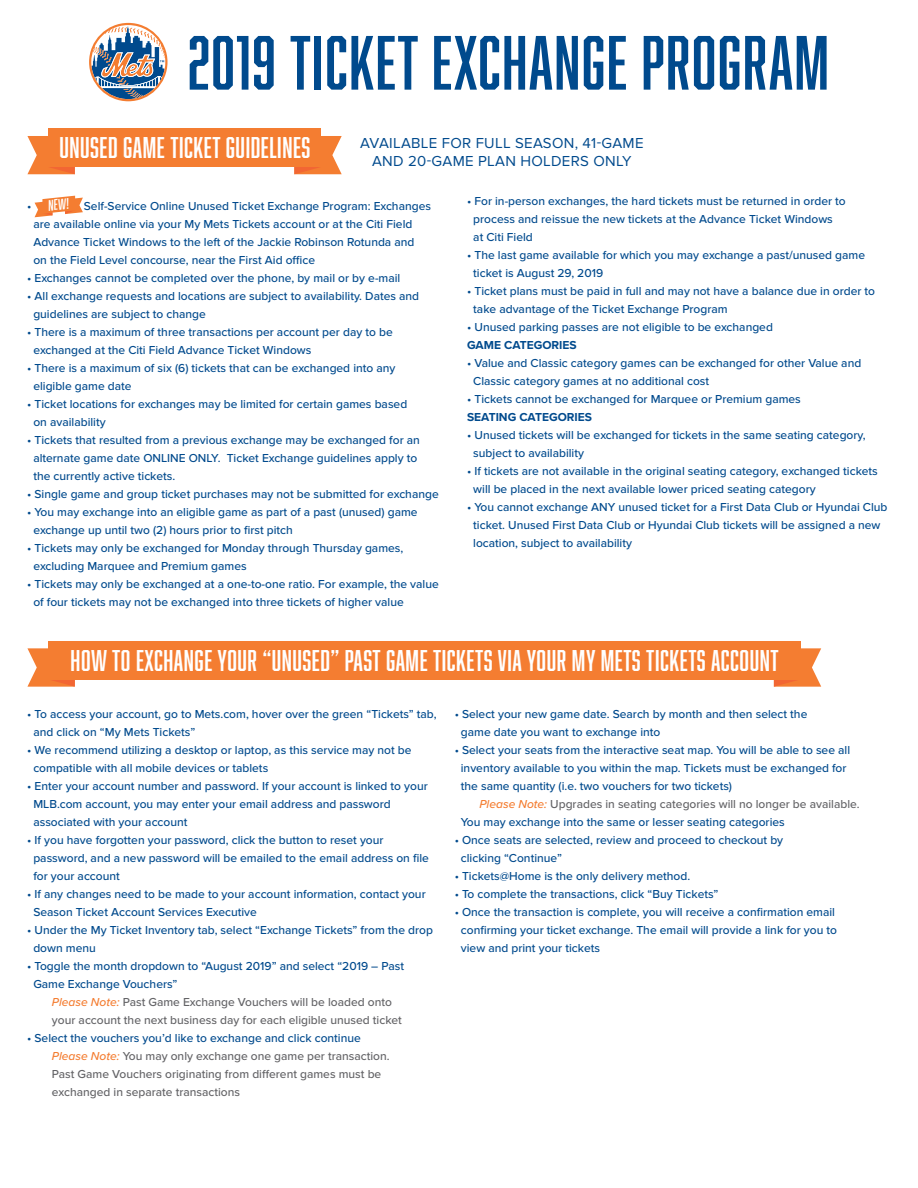
<style>
.page{position:relative;width:918px;height:1188px;background:#fff}
.page>*{position:absolute;margin:0;border:0;box-sizing:border-box;transform-origin:0 0}
.t1{font:70.65px "Abolition";letter-spacing:.02em;color:#004a8d}
.t2{font:27.6px "Abolition";letter-spacing:.02em;color:#fff}
.t3{font:15px "Proxima Nova";letter-spacing:.02em;color:#004a8d}
.t4{font:14.1px "Abolition";color:#fff}
.t5{font:500 12px/18px "Proxima Nova";color:#004a8d}
.t6{font:500 12px/18px "Proxima Nova";color:#636366}
.t7{font:700 12px "Proxima Nova";color:#004a8d}
.s1{font-style:italic;color:#f47d31}
.s2{color:#004a8d}
</style>
<div class="page">
<svg style="left:27px;top:648px;width:48px;height:39px"></svg>
<svg style="left:774px;top:648px;width:47px;height:39px"></svg>
<div style="left:48px;top:641px;width:753px;height:38px;background:#f47d31"></div>
<svg style="left:27px;top:136px;width:48px;height:38px"></svg>
<svg style="left:294px;top:136px;width:48px;height:38px"></svg>
<div style="left:48px;top:129px;width:273px;height:38px;background:#f47d31"></div>
<svg style="left:35px;top:196px;width:48px;height:21px"></svg>
<svg style="left:89px;top:23px;width:79px;height:78px"></svg>
<p class="t1" style="left:188px;top:22px;width:642px">2019 TICKET EXCHANGE PROGRAM</p>
<p class="t2" style="left:59px;top:131px;width:252px">UNUSED GAME TICKET GUIDELINES</p>
<p class="t3" style="left:360px;top:135px;width:285px">AVAILABLE FOR FULL SEASON, 41-GAME</p>
<p class="t3" style="left:372px;top:153px;width:261px">AND 20-GAME PLAN HOLDERS ONLY</p>
<p class="t5" style="left:27px;top:197px;width:6px">•</p>
<p class="t4" style="left:47px;top:198px;width:22px;rotate:-6deg">NEW!</p>
<p class="t5" style="left:33px;top:197px;width:399px;text-indent:51px">Self-Service Online Unused Ticket Exchange Program: Exchanges are available online via your My Mets Tickets account or at the Citi Field<br>Advance Ticket Windows to the left of the Jackie Robinson Rotunda and</p>
<p class="t5" style="left:33px;top:251px;width:283px">on the Field Level concourse, near the First Aid office</p>
<p class="t5" style="left:27px;top:269px;width:375px">• Exchanges cannot be completed over the phone, by mail or by e-mail</p>
<p class="t5" style="left:33px;top:287px;width:387px;text-indent:-6px">• All exchange requests and locations are subject to availability. Dates and guidelines are subject to change</p>
<p class="t5" style="left:27px;top:323px;width:367px">• There is a maximum of three transactions per account per day to be</p>
<p class="t5" style="left:33px;top:341px;width:280px">exchanged at the Citi Field Advance Ticket Windows</p>
<p class="t5" style="left:27px;top:359px;width:370px">• There is a maximum of six (6) tickets that can be exchanged into any</p>
<p class="t5" style="left:33px;top:377px;width:100px">eligible game date</p>
<p class="t5" style="left:27px;top:395px;width:382px">• Ticket locations for exchanges may be limited for certain games based</p>
<p class="t5" style="left:33px;top:413px;width:74px">on availability</p>
<p class="t5" style="left:33px;top:431px;width:388px;text-indent:-6px">• Tickets that resulted from a previous exchange may be exchanged for an alternate game date ONLINE ONLY. Ticket Exchange guidelines apply to the currently active tickets.</p>
<p class="t5" style="left:27px;top:485px;width:413px">• Single game and group ticket purchases may not be submitted for exchange</p>
<p class="t5" style="left:33px;top:503px;width:386px;text-indent:-6px">• You may exchange into an eligible game as part of a past (unused) game exchange up until two (2) hours prior to first pitch</p>
<p class="t5" style="left:27px;top:539px;width:378px">• Tickets may only be exchanged for Monday through Thursday games,</p>
<p class="t5" style="left:33px;top:557px;width:215px">excluding Marquee and Premium games</p>
<p class="t5" style="left:33px;top:575px;width:407px;text-indent:-6px">• Tickets may only be exchanged at a one-to-one ratio. For example, the value of four tickets may not be exchanged into three tickets of higher value</p>
<p class="t5" style="left:467px;top:193px;width:380px">• For in-person exchanges, the hard tickets must be returned in order to</p>
<p class="t5" style="left:473px;top:211px;width:361px">process and reissue the new tickets at the Advance Ticket Windows</p>
<p class="t5" style="left:473px;top:229px;width:61px">at Citi Field</p>
<p class="t5" style="left:473px;top:247px;width:393px;text-indent:-6px">• The last game available for which you may exchange a past/unused game ticket is August 29, 2019</p>
<p class="t5" style="left:473px;top:283px;width:403px;text-indent:-6px">• Ticket plans must be paid in full and may not have a balance due in order to take advantage of the Ticket Exchange Program</p>
<p class="t5" style="left:467px;top:319px;width:307px">• Unused parking passes are not eligible to be exchanged</p>
<p class="t7" style="left:467px;top:338px;width:111px">GAME CATEGORIES</p>
<p class="t5" style="left:473px;top:355px;width:390px;text-indent:-6px">• Value and Classic category games can be exchanged for other Value and<br>Classic category games at no additional cost</p>
<p class="t5" style="left:467px;top:391px;width:335px">• Tickets cannot be exchanged for Marquee or Premium games</p>
<p class="t7" style="left:467px;top:410px;width:126px">SEATING CATEGORIES</p>
<p class="t5" style="left:473px;top:427px;width:394px;text-indent:-6px">• Unused tickets will be exchanged for tickets in the same seating category, subject to availability</p>
<p class="t5" style="left:473px;top:463px;width:406px;text-indent:-6px">• If tickets are not available in the original seating category, exchanged tickets will be placed in the next available lower priced seating category</p>
<p class="t5" style="left:473px;top:499px;width:416px;text-indent:-6px">• You cannot exchange ANY unused ticket for a First Data Club or Hyundai Club ticket. Unused First Data Club or Hyundai Club tickets will be assigned a new location, subject to availability</p>
<p class="t2" style="left:71px;top:645px;width:709px">HOW TO EXCHANGE YOUR “UNUSED” PAST GAME TICKETS VIA YOUR MY METS TICKETS ACCOUNT</p>
<p class="t5" style="left:33px;top:705px;width:405px;text-indent:-6px">• To access your account, go to Mets.com, hover over the green “Tickets” tab, and click on “My Mets Tickets”</p>
<p class="t5" style="left:33px;top:741px;width:380px;text-indent:-6px">• We recommend utilizing a desktop or laptop, as this service may not be compatible with all mobile devices or tablets</p>
<p class="t5" style="left:33px;top:777px;width:396px;text-indent:-6px">• Enter your account number and password. If your account is linked to your<br>MLB.com account, you may enter your email address and password</p>
<p class="t5" style="left:33px;top:813px;width:156px">associated with your account</p>
<p class="t5" style="left:27px;top:831px;width:358px">• If you have forgotten your password, click the button to reset your</p>
<p class="t5" style="left:33px;top:849px;width:397px">password, and a new password will be emailed to the email address on file for your account</p>
<p class="t5" style="left:33px;top:885px;width:394px;text-indent:-6px">• If any changes need to be made to your account information, contact your<br>Season Ticket Account Services Executive</p>
<p class="t5" style="left:33px;top:921px;width:401px;text-indent:-6px">• Under the My Ticket Inventory tab, select “Exchange Tickets” from the drop down menu</p>
<p class="t5" style="left:33px;top:957px;width:372px;text-indent:-6px">• Toggle the month dropdown to “August 2019” and select “2019 – Past<br>Game Exchange Vouchers”</p>
<p class="t6" style="left:52px;top:993px;width:352px"><span class="s1">Please Note:</span> Past Game Exchange Vouchers will be loaded onto your account the next business day for each eligible unused ticket</p>
<p class="t5" style="left:27px;top:1029px;width:335px">• Select the vouchers you’d like to exchange and click continue</p>
<p class="t6" style="left:52px;top:1047px;width:339px"><span class="s1">Please Note:</span> You may only exchange one game per transaction.<br>Past Game Vouchers originating from different games must be exchanged in separate transactions</p>
<p class="t5" style="left:455px;top:705px;width:354px">• Select your new game date. Search by month and then select the</p>
<p class="t5" style="left:461px;top:723px;width:201px">game date you want to exchange into</p>
<p class="t5" style="left:461px;top:741px;width:391px;text-indent:-6px">• Select your seats from the interactive seat map. You will be able to see all inventory available to you within the map. Tickets must be exchanged for the same quantity (i.e. two vouchers for two tickets)</p>
<p class="t6" style="left:461px;top:795px;width:400px;text-indent:19px"><span class="s1">Please Note:</span> Upgrades in seating categories will no longer be available.<br><span class="s2">You may exchange into the same or lesser seating categories</span></p>
<p class="t5" style="left:455px;top:831px;width:330px">• Once seats are selected, review and proceed to checkout by</p>
<p class="t5" style="left:461px;top:849px;width:103px">clicking “Continue”</p>
<p class="t5" style="left:455px;top:867px;width:237px">• Tickets@Home is the only delivery method.</p>
<p class="t5" style="left:455px;top:885px;width:265px">• To complete the transactions, click “Buy Tickets”</p>
<p class="t5" style="left:461px;top:903px;width:378px;text-indent:-6px">• Once the transaction is complete, you will receive a confirmation email confirming your ticket exchange. The email will provide a link for you to view and print your tickets</p>
</div>
